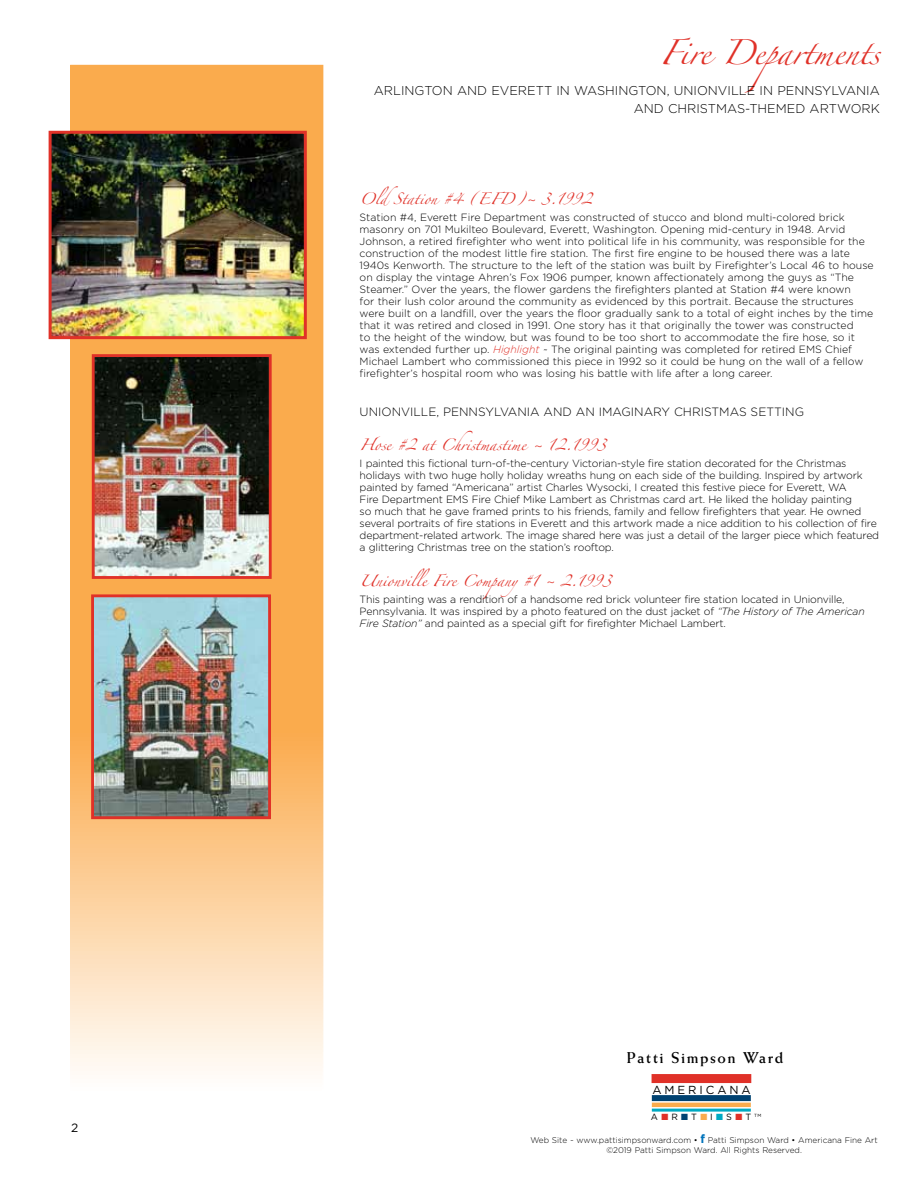
<style>
.page{position:relative;width:918px;height:1188px;background:#fff}
.page>*{position:absolute;margin:0;border:0;box-sizing:border-box;transform-origin:0 0}
.t1{font:22.5px "Zapfino";letter-spacing:-.015em;color:#e03128}
.t2{font:700 15.75px "Weiss";letter-spacing:.1em;color:#000}
.t3{font:300 12.75px/18px "Gotham";color:#000}
.t4{font:300 12px "Gotham";color:#000}
.t5{font:12px "Gotham";color:#000}
.t6{font:11.7px "Gotham";letter-spacing:.25em;color:#000}
.t7{font:300 10.5px/12px "Gotham";letter-spacing:-.015em;color:#000}
.t8{font:10.5px "Zapfino";letter-spacing:-.005em;color:#e03128}
.t9{font:9px "Gotham";color:#000}
.t10{font:300 8.25px/10.5px "Gotham";color:#000;text-align:center}
.s1{font-style:italic;color:#e03128}
.s2{font-style:italic}
.s3{color:#e03128}
.s4{color:#004271}
.s5{color:#faab4d}
.s6{color:#00a9c2}
.s7{font-weight:700;font-size:12px;color:#0073bb}
</style>
<div class="page">
<svg style="left:73px;top:68px;width:247px;height:1003px;background:#fbc585"></svg>
<div style="left:70px;top:65px;width:253px;height:1044px;border:2px solid #fff"></div>
<div style="left:652px;top:1074px;width:99px;height:9px;background:#e03128"></div>
<div style="left:652px;top:1095px;width:99px;height:6px;background:#004271"></div>
<hr style="left:652px;top:1103px;width:99px;height:4px;background:#faab4d">
<hr style="left:652px;top:1109px;width:99px;height:3px;background:#00a9c2">
<img style="left:96px;top:358px;width:172px;height:217px">
<div style="left:92px;top:354px;width:180px;height:225px;border:3px solid #e03128"></div>
<img style="left:95px;top:598px;width:172px;height:217px">
<div style="left:91px;top:594px;width:180px;height:225px;border:3px solid #e03128"></div>
<img style="left:53px;top:135px;width:250px;height:200px">
<div style="left:49px;top:131px;width:258px;height:208px;border:3px solid #e03128"></div>
<p class="t5" style="left:71px;top:1121px;width:9px">2</p>
<h1 class="t1" style="left:660px;top:43px;width:221px">Fire Departments</h1>
<p class="t3" style="left:634px;top:82px;width:248px;text-indent:-260px">ARLINGTON AND EVERETT IN WASHINGTON, UNIONVILLE IN PENNSYLVANIA<br>AND christ</p>
<p class="t3" style="left:716px;top:100px;width:165px">mas-THEM ED ARTWORK</p>
<p class="t8" style="left:360px;top:194px;width:234px">OldStation #4 (EFD)~ 3.1992</p>
<p class="t7" style="left:360px;top:211px;width:516px">Station #4, Everett Fire Department was constructed of stucco and blond multi-colored brick masonry on 701 M ukilteo Boulevard, Everett, Washington. Opening mid-century in 1948. Arvid Johnson, a retired firefighter who went into political life in his community, was responsible for the construction of the modest little fire station. The first fire engine to be housed there was a late 1940s Kenworth. The structure to the left of the station was built by Firefighter’s Local 46 to house on display the vintage Ahren’s Fox 1906 pumper, known affectionately among the guys as “The Steamer.” Over the years, the flower gardens the firefighters planted at Station #4 were known<br>for their lush color around the community as evidenced by this portrait. Because the structures were built on a landfill, over the years the floor gradually sank to a total of eight inches by the time that it was retired and closed in 1991. One story has it that originally the tower was constructed<br>to the height of the window, but was found to be too short to accommodate the fire hose, so it was extended further up. <span class="s1">Highlight</span> ~ The original painting was completed for retired EM S Chief<br>M ichael Lambert who commissioned this piece in 1992 so it could be hung on the wall of a fellow firefighter’s hospital room who was losing his battle with life after a long career.</p>
<p class="t4" style="left:360px;top:405px;width:446px">UNIONVILLE, PENNSYLVANIA AND AN IMAGINARY CHRISTMAS SETTING</p>
<p class="t8" style="left:360px;top:440px;width:248px">Hose #2 at Christmastime ~ 12.1993</p>
<p class="t7" style="left:360px;top:457px;width:521px">I painted this fictional turn-of-the-century Victorian-style fire station decorated for the Christmas holidays with two huge holly holiday wreaths hung on each side of the building. Inspired by artwork painted by famed “Americana” artist Charles Wysocki, I created this festive piece for Everett, WA<br>Fire Department EMS Fire Chief M ike Lambert as Christmas card art. He liked the holiday painting<br>so much that he gave framed prints to his friends, family and fellow firefighters that year. He owned several portraits of fire stations in Everett and this artwork made a nice addition to his collection of fire department-related artwork. The image shared here was just a detail of the larger piece which featured a glittering Christmas tree on the station’s rooftop.</p>
<p class="t8" style="left:360px;top:576px;width:253px">Unionville Fire Company#1 ~ 2.1993</p>
<p class="t7" style="left:360px;top:593px;width:507px">This painting was a rendition of a handsome red brick volunteer fire station located in Unionville,<br>Pennsylvania. It was inspired by a photo featured on the dust jacket of <span class="s2">“The History of The American<br>Fire Station”</span> and painted as a special gift for firefighter M ichael Lambert.</p>
<h2 class="t2" style="left:627px;top:1048px;width:158px">Patti Simpson Ward</h2>
<p class="t6" style="left:653px;top:1083px;width:100px">AMERICANA</p>
<p class="t9" style="left:651px;top:1112px;width:112px">A <span class="s3">■</span> R <span class="s4">■</span>T <span class="s5">■</span>I <span class="s6">■</span>S <span class="s3">■</span> T <sup>TM</sup></p>
<p class="t10" style="left:530px;top:1135px;width:349px">Web Site ~ www.pattisimpsonward.com • <span class="s7">f</span> Patti Simpson Ward • Americana Fine Art ©2019 Patti Simpson Ward. All Rights Reserved.</p>
</div>
